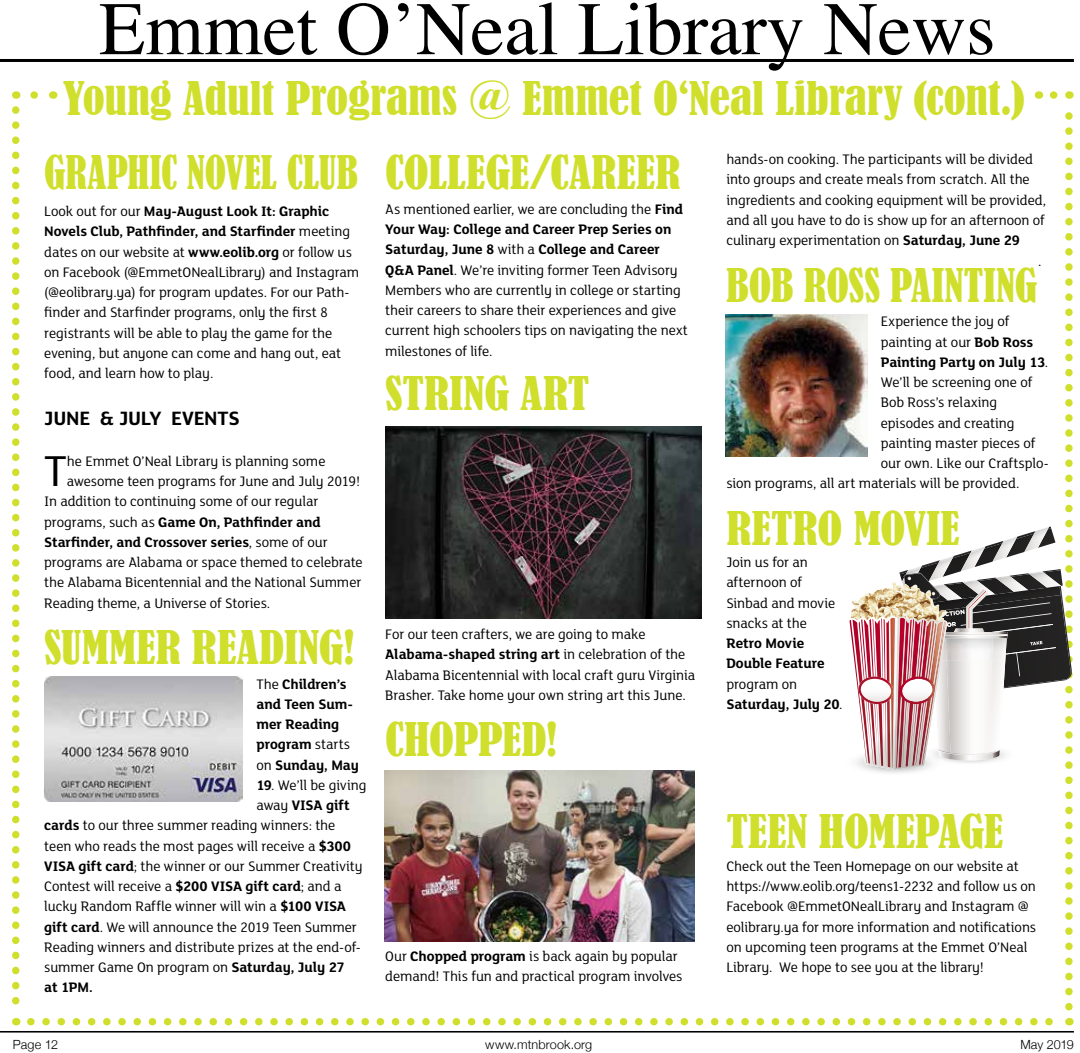
<style>
.page{position:relative;width:1080px;height:1053px;background:#fff}
.page>*{position:absolute;margin:0;border:0;box-sizing:border-box;transform-origin:0 0}
.t1{font:75.6px "Times";color:#000}
.t2{font:46.95px "FS Lola";color:#000}
.t3{font:condensed 43.5px/74.2px "Bernard";color:#cfdf2c;scale:1.06 1}
.t4{font:condensed 43.5px "Bernard";color:#cfdf2c;scale:.96 1}
.t5{font:700 21px "FS Lola";letter-spacing:-.01em;color:#000}
.t6{font:15px/20.2px "FS Lola";letter-spacing:-.005em;color:#000}
.t7{font:700 15px/20.2px "FS Lola";letter-spacing:-.005em;color:#000}
.t8{font:300 12.6px "Helvetica Neue";letter-spacing:.01em;color:#000}
.s1{font-weight:700}
.s2{font-weight:400}
</style>
<div class="page">
<hr style="left:0;top:1031px;width:1074px;height:2px;background:#000">
<hr style="left:0;top:59px;width:1074px;height:3px;background:#000">
<svg style="left:30px;top:91px;width:4px;height:8px"></svg>
<svg style="left:31px;top:1018px;width:1022px;height:7px"></svg>
<svg style="left:12px;top:110px;width:8px;height:915px"></svg>
<img style="left:44px;top:677px;width:199px;height:125px">
<img style="left:385px;top:426px;width:317px;height:192px">
<img style="left:385px;top:771px;width:310px;height:170px">
<img style="left:726px;top:315px;width:122px;height:142px">
<svg style="left:848px;top:91px;width:225px;height:916px"></svg>
<h1 class="t1" style="left:99px;top:-42px;width:898px">Emmet O’Neal Library News</h1>
<h3 class="t3" style="left:44px;top:62px;width:926px;text-indent:19px">Young Adult Programs @ Emmet O‘Neal Library (cont.)<br>GRAPHIC NOVEL CLUB</h3>
<p class="t6" style="left:44px;top:200px;width:316px">Look out for our <span class="s1">May-August Look It: Graphic Novels Club, Pathfinder, and Starfinder</span> meeting dates on our website at <span class="s1">www.eolib.org</span> or follow us on Facebook (@EmmetONealLibrary) and Instagram (@eolibrary.ya) for program updates. For our Path&shy;finder and Starfinder programs, only the first 8 registrants will be able to play the game for the evening, but anyone can come and hang out, eat food, and learn how to play.</p>
<h3 class="t5" style="left:44px;top:404px;width:197px">JUNE &amp; JULY EVENTS</h3>
<h2 class="t2" style="left:44px;top:440px;width:24px">T</h2>
<p class="t6" style="left:67px;top:450px;width:260px">he Emmet O’Neal Library is planning some</p>
<p class="t6" style="left:726px;top:149px;width:321px">hands-on cooking. The participants will be divided into groups and create meals from scratch. All the ingredients and cooking equipment will be provided, and all you have to do is show up for an afternoon of culinary experimentation on <span class="s1">Saturday, June 29</span></p>
<h3 class="t4" style="left:726px;top:260px;width:326px">BOB ROSS PAINTING</h3>
<h3 class="t3" style="left:385px;top:136px;width:280px">COLLEGE/CAREER</h3>
<p class="t6" style="left:385px;top:198px;width:304px">As mentioned earlier, we are concluding the <span class="s1">Find Your Way: College and Career Prep Series on Saturday, June 8</span> with a <span class="s1">College and Career Q&amp;A Panel</span>. We’re inviting former Teen Advisory Members who are currently in college or starting their careers to share their experiences and give current high schoolers tips on navigating the next milestones of life.</p>
<h3 class="t3" style="left:385px;top:356px;width:194px">STRING ART</h3>
<p class="t6" style="left:1038px;top:250px;width:5px">.</p>
<p class="t6" style="left:881px;top:311px;width:130px">Experience the joy of</p>
<p class="t6" style="left:881px;top:331px;width:154px">painting at our <span class="s1">Bob Ross</span></p>
<p class="t7" style="left:881px;top:351px;width:169px">Painting Party on July 13<span class="s2">.</span></p>
<p class="t6" style="left:881px;top:371px;width:153px">We’ll be screening one of</p>
<p class="t6" style="left:881px;top:392px;width:118px">Bob Ross’s relaxing</p>
<p class="t6" style="left:881px;top:412px;width:135px">episodes and creating</p>
<p class="t6" style="left:881px;top:432px;width:156px">painting master pieces of</p>
<p class="t6" style="left:881px;top:452px;width:169px">our own. Like our Craftsplo-</p>
<p class="t6" style="left:726px;top:473px;width:295px">sion programs, all art materials will be provided.</p>
<h3 class="t3" style="left:726px;top:491px;width:222px">RETRO MOVIE</h3>
<p class="t6" style="left:726px;top:551px;width:111px">Join us for an afternoon of<br>Sinbad and movie snacks at the</p>
<p class="t7" style="left:726px;top:632px;width:100px">Retro Movie<br>Double Feature</p>
<p class="t7" style="left:726px;top:673px;width:118px"><span class="s2">program on<br></span>Saturday, July 20<span class="s2">.</span></p>
<p class="t6" style="left:67px;top:470px;width:295px">awesome teen programs for June and July 2019!</p>
<p class="t6" style="left:44px;top:491px;width:276px">In addition to continuing some of our regular</p>
<p class="t7" style="left:44px;top:511px;width:278px"><span class="s2">programs, such as</span> Game On, Pathfinder and</p>
<p class="t7" style="left:44px;top:531px;width:285px">Starfinder, and Crossover series<span class="s2">, some of our</span></p>
<p class="t6" style="left:44px;top:551px;width:320px">programs are Alabama or space themed to celebrate</p>
<p class="t6" style="left:44px;top:572px;width:319px">the Alabama Bicentennial and the National Summer</p>
<p class="t6" style="left:44px;top:592px;width:228px">Reading theme, a Universe of Stories.</p>
<h3 class="t3" style="left:44px;top:611px;width:295px">SUMMER READING!</h3>
<p class="t7" style="left:256px;top:673px;width:104px"><span class="s2">The</span> Children’s and Teen Sum&shy;mer Reading program <span class="s2">starts on</span> Sunday, May</p>
<p class="t6" style="left:256px;top:774px;width:112px"><span class="s1">19</span>. We’ll be giving</p>
<p class="t7" style="left:256px;top:794px;width:95px"><span class="s2">away</span> VISA gift</p>
<p class="t6" style="left:44px;top:815px;width:293px"><span class="s1">cards</span> to our three summer reading winners: the</p>
<p class="t6" style="left:44px;top:835px;width:308px">teen who reads the most pages will receive a <span class="s1">$300</span></p>
<p class="t6" style="left:44px;top:855px;width:320px"><span class="s1">VISA gift card</span>; the winner or our Summer Creativity</p>
<p class="t6" style="left:44px;top:875px;width:299px">Contest will receive a <span class="s1">$200 VISA gift card</span>; and a</p>
<p class="t6" style="left:44px;top:896px;width:303px">lucky Random Raffle winner will win a <span class="s1">$100 VISA</span></p>
<p class="t6" style="left:44px;top:916px;width:314px"><span class="s1">gift card</span>. We will announce the 2019 Teen Summer</p>
<p class="t6" style="left:44px;top:936px;width:318px">Reading winners and distribute prizes at the end-of-</p>
<p class="t6" style="left:44px;top:956px;width:302px">summer Game On program on <span class="s1">Saturday, July 27</span></p>
<p class="t7" style="left:44px;top:976px;width:50px">at 1PM.</p>
<p class="t6" style="left:385px;top:623px;width:312px">For our teen crafters, we are going to make <span class="s1">Alabama-shaped string art</span> in celebration of the Alabama Bicentennial with local craft guru Virginia Brasher. Take home your own string art this June.</p>
<h3 class="t3" style="left:385px;top:703px;width:164px">CHOPPED!</h3>
<h3 class="t3" style="left:726px;top:795px;width:263px">TEEN HOMEPAGE</h3>
<p class="t6" style="left:726px;top:855px;width:311px">Check out the Teen Homepage on our website at https://www.eolib.org/teens1-2232 and follow us on Facebook @EmmetONealLibrary and Instagram @ eolibrary.ya for more information and notifications on upcoming teen programs at the Emmet O’Neal Library. We hope to see you at the library!</p>
<p class="t6" style="left:385px;top:945px;width:299px">Our <span class="s1">Chopped program</span> is back again by popular demand! This fun and practical program involves</p>
<p class="t8" style="left:13px;top:1034px;width:47px">Page 12</p>
<p class="t8" style="left:485px;top:1034px;width:109px">www.mtnbrook.org</p>
<p class="t8" style="left:1020px;top:1034px;width:55px">May 2019</p>
</div>
